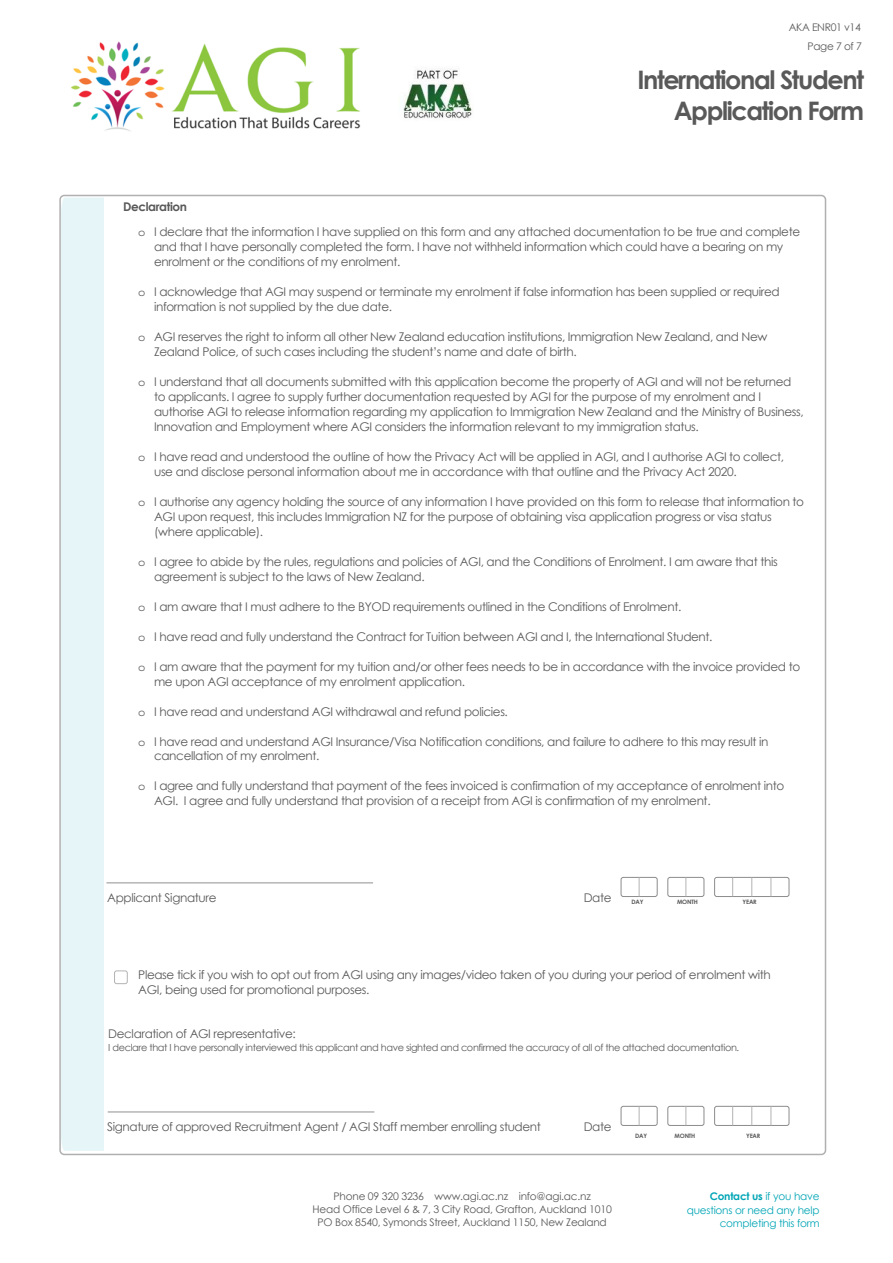
<style>
.page{position:relative;width:893px;height:1263px;background:#fff}
.page>*{position:absolute;margin:0;border:0;box-sizing:border-box;transform-origin:0 0}
.t1{font:700 25.5px/30.6px "Century Gothic";letter-spacing:-.055em;color:#595959;text-align:right}
.t2{font:12px/15px "Century Gothic";letter-spacing:-.03em;color:#595959}
.t3{font:10.5px/13.4px "Century Gothic";letter-spacing:-.02em;color:#595959;text-align:center}
.t4{font:10.5px/13.5px "Century Gothic";letter-spacing:-.02em;color:#00a5b5;text-align:right}
.t5{font:9.75px "Century Gothic";letter-spacing:-.035em;color:#595959}
.t6{font:700 6px "Century Gothic";letter-spacing:-.03em;color:#595959}
.s1{font-weight:700}
.s2{font-family:"Courier Std"}
</style>
<div class="page">
<div style="left:61px;top:198px;width:42px;height:953px;background:#e6f6f8"></div>
<div style="left:621px;top:877px;width:37px;height:20px;border:1px solid #8c8c8c;border-radius:2px"></div>
<svg style="left:639px;top:877px;width:1px;height:19px"></svg>
<div style="left:667px;top:877px;width:37px;height:20px;border:1px solid #8c8c8c;border-radius:2px"></div>
<svg style="left:686px;top:877px;width:1px;height:19px"></svg>
<div style="left:714px;top:877px;width:75px;height:20px;border:1px solid #8c8c8c;border-radius:2px"></div>
<svg style="left:732px;top:877px;width:1px;height:19px"></svg>
<svg style="left:751px;top:877px;width:1px;height:19px"></svg>
<svg style="left:771px;top:877px;width:1px;height:19px"></svg>
<div style="left:621px;top:1106px;width:37px;height:20px;border:1px solid #8c8c8c;border-radius:2px"></div>
<svg style="left:639px;top:1106px;width:1px;height:19px"></svg>
<div style="left:667px;top:1106px;width:37px;height:20px;border:1px solid #8c8c8c;border-radius:2px"></div>
<svg style="left:686px;top:1106px;width:1px;height:19px"></svg>
<div style="left:714px;top:1106px;width:75px;height:20px;border:1px solid #8c8c8c;border-radius:2px"></div>
<svg style="left:732px;top:1106px;width:1px;height:19px"></svg>
<svg style="left:751px;top:1106px;width:1px;height:19px"></svg>
<svg style="left:771px;top:1106px;width:1px;height:19px"></svg>
<div style="left:114px;top:970px;width:14px;height:14px;border:1px solid #b3b3b3;border-radius:2px"></div>
<hr style="left:106px;top:882px;width:267px;height:1px;background:#b3b3b3">
<hr style="left:108px;top:1112px;width:266px;height:1px;background:#b3b3b3">
<img style="left:403px;top:68px;width:70px;height:51px">
<img style="left:71px;top:41px;width:290px;height:90px">
<p class="t3" style="left:789px;top:20px;width:74px">AKA ENR01 v14</p>
<p class="t3" style="left:808px;top:39px;width:56px">Page 7 of 7</p>
<h1 class="t1" style="left:637px;top:63px;width:228px">International Student<br>Application Form</h1>
<p class="t2" style="left:138px;top:193px;width:664px;line-height:25.5px;text-indent:-15px"><span class="s1">Declaration<br></span><span class="s2">o</span> I declare that the information I have supplied on this form and any attached documentation to be true and complete</p>
<p class="t2" style="left:154px;top:239px;width:631px">and that I have personally completed the form. I have not withheld information which could have a bearing on my enrolment or the conditions of my enrolment.</p>
<p class="t2" style="left:154px;top:284px;width:627px;text-indent:-16px"><span class="s2">o</span> I acknowledge that AGI may suspend or terminate my enrolment if false information has been supplied or required information is not supplied by the due date.</p>
<p class="t2" style="left:154px;top:329px;width:615px;text-indent:-16px"><span class="s2">o</span> AGI reserves the right to inform all other New Zealand education institutions, Immigration New Zealand, and New<br>Zealand Police, of such cases including the student’s name and date of birth.</p>
<p class="t2" style="left:154px;top:374px;width:651px;text-indent:-16px"><span class="s2">o</span> I understand that all documents submitted with this application become the property of AGI and will not be returned to applicants. I agree to supply further documentation requested by AGI for the purpose of my enrolment and I authorise AGI to release information regarding my application to Immigration New Zealand and the Ministry of Business, Innovation and Employment where AGI considers the information relevant to my immigration status.</p>
<p class="t2" style="left:154px;top:449px;width:632px;text-indent:-16px"><span class="s2">o</span> I have read and understood the outline of how the Privacy Act will be applied in AGI, and I authorise AGI to collect, use and disclose personal information about me in accordance with that outline and the Privacy Act 2020.</p>
<p class="t2" style="left:154px;top:494px;width:652px;text-indent:-16px"><span class="s2">o</span> I authorise any agency holding the source of any information I have provided on this form to release that information to<br>AGI upon request, this includes Immigration NZ for the purpose of obtaining visa application progress or visa status (where applicable).</p>
<p class="t2" style="left:154px;top:554px;width:625px;text-indent:-16px"><span class="s2">o</span> I agree to abide by the rules, regulations and policies of AGI, and the Conditions of Enrolment. I am aware that this agreement is subject to the laws of New Zealand.</p>
<p class="t2" style="left:138px;top:599px;width:545px"><span class="s2">o</span> I am aware that I must adhere to the BYOD requirements outlined in the Conditions of Enrolment.</p>
<p class="t2" style="left:138px;top:629px;width:576px"><span class="s2">o</span> I have read and fully understand the Contract for Tuition between AGI and I, the International Student.</p>
<p class="t2" style="left:154px;top:659px;width:648px;text-indent:-16px"><span class="s2">o</span> I am aware that the payment for my tuition and/or other fees needs to be in accordance with the invoice provided to me upon AGI acceptance of my enrolment application.</p>
<p class="t2" style="left:138px;top:704px;width:371px"><span class="s2">o</span> I have read and understand AGI withdrawal and refund policies.</p>
<p class="t2" style="left:154px;top:734px;width:616px;line-height:14.4px;text-indent:-16px"><span class="s2">o</span> I have read and understand AGI Insurance/Visa Notification conditions, and failure to adhere to this may result in cancellation of my enrolment.</p>
<p class="t2" style="left:154px;top:778px;width:632px;text-indent:-16px"><span class="s2">o</span> I agree and fully understand that payment of the fees invoiced is confirmation of my acceptance of enrolment into<br>AGI. I agree and fully understand that provision of a receipt from AGI is confirmation of my enrolment.</p>
<p class="t2" style="left:107px;top:890px;width:111px">Applicant Signature</p>
<p class="t2" style="left:584px;top:890px;width:29px">Date</p>
<p class="t6" style="left:631px;top:897px;width:13px">DAY</p>
<p class="t6" style="left:677px;top:897px;width:22px">MONTH</p>
<p class="t6" style="left:742px;top:897px;width:16px">YEAR</p>
<p class="t2" style="left:138px;top:967px;width:634px;line-height:14.5px">Please tick if you wish to opt out from AGI using any images/video taken of you during your period of enrolment with<br>AGI, being used for promotional purposes.</p>
<p class="t2" style="left:108px;top:1026px;width:189px">Declaration of AGI representative:</p>
<p class="t5" style="left:108px;top:1040px;width:633px">I declare that I have personally interviewed this applicant and have sighted and confirmed the accuracy of all of the attached documentation.</p>
<p class="t2" style="left:107px;top:1119px;width:435px">Signature of approved Recruitment Agent / AGI Staff member enrolling student</p>
<p class="t2" style="left:584px;top:1119px;width:29px">Date</p>
<p class="t6" style="left:635px;top:1131px;width:13px">DAY</p>
<p class="t6" style="left:675px;top:1131px;width:22px">MONTH</p>
<p class="t6" style="left:746px;top:1131px;width:16px">YEAR</p>
<p class="t3" style="left:313px;top:1189px;width:301px">Phone 09 320 3236 www.agi.ac.nz info@agi.ac.nz<br>Head Office Level 6 &amp; 7, 3 City Road, Grafton, Auckland 1010<br>PO Box 8540, Symonds Street, Auckland 1150, New Zealand</p>
<p class="t4" style="left:687px;top:1189px;width:134px"><span class="s1">Contact us</span> if you have questions or need any help completing this form</p>
</div>
